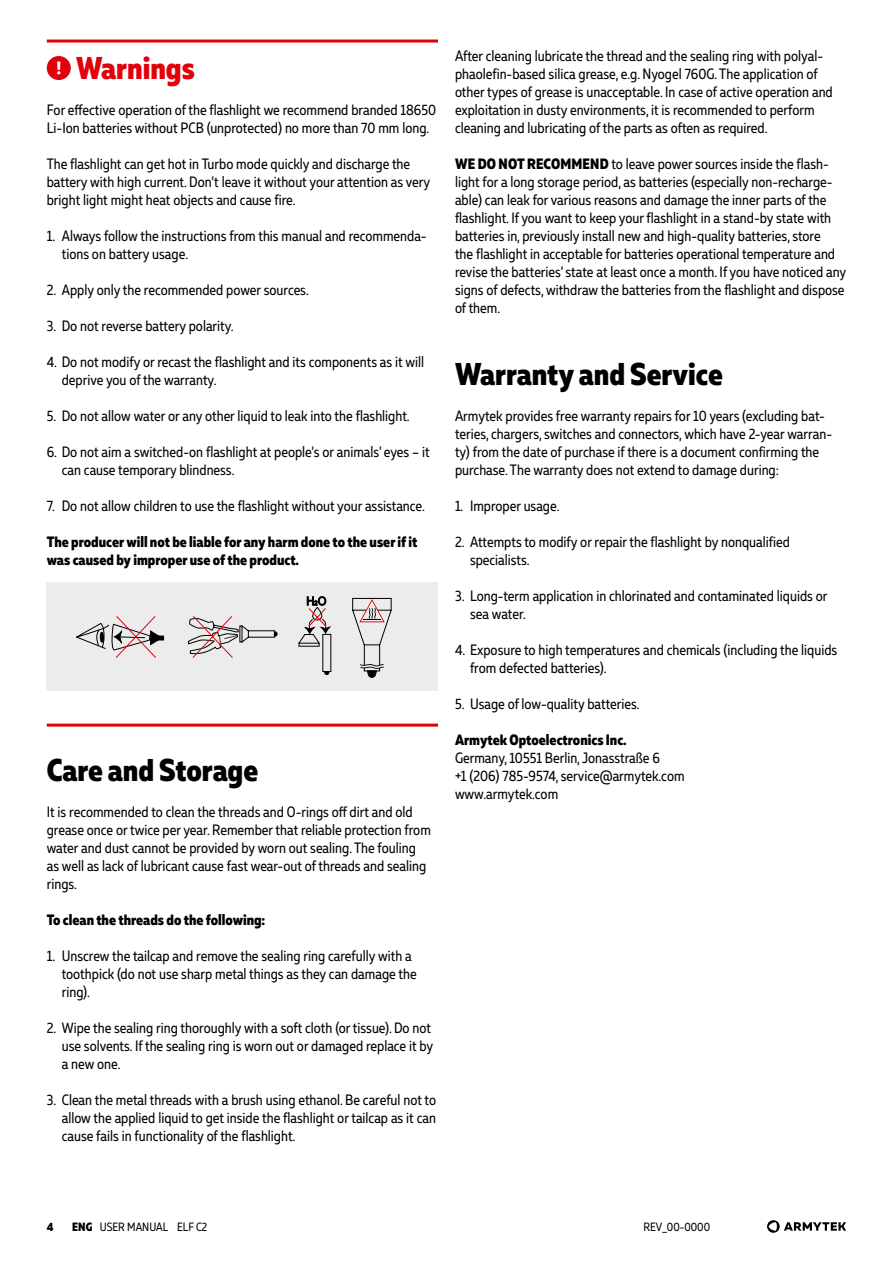
<style>
.page{position:relative;width:893px;height:1263px;background:#fff}
.page>*{position:absolute;margin:0;border:0;box-sizing:border-box;transform-origin:0 0}
.Header_1{font:800 31.5px "Muller Narrow";color:#000}
.Header_1_Icon_Warnin{font:800 31.5px "Muller Narrow";color:#e3000b}
.t1{font:15px/18px "Muller Narrow";color:#000}
.t2{font:800 15px/18px "Muller Narrow";color:#000}
.t3{font:12px "Muller Narrow";color:#000}
.t4{font:800 12px "Muller Narrow";color:#000}
.s1{font-weight:800}
</style>
<div class="page">
<svg style="left:767px;top:1220px;width:13px;height:13px"></svg>
<svg style="left:769px;top:1222px;width:8px;height:9px"></svg>
<svg style="left:784px;top:1222px;width:62px;height:9px"></svg>
<hr style="left:47px;top:40px;width:391px;height:3px;background:#e3000b">
<hr style="left:47px;top:724px;width:391px;height:3px;background:#e3000b">
<div style="left:47px;top:56px;width:24px;height:24px;background:#e3000b;border-radius:50%"></div>
<svg style="left:57px;top:62px;width:3px;height:12px"></svg>
<div style="left:47px;top:583px;width:391px;height:108px;background:#ececec"></div>
<div style="left:154px;top:636px;width:10px;height:4px;border:1px solid #000"></div>
<svg style="left:76px;top:616px;width:87px;height:42px"></svg>
<svg style="left:188px;top:616px;width:89px;height:42px"></svg>
<svg style="left:298px;top:596px;width:34px;height:79px"></svg>
<svg style="left:352px;top:598px;width:40px;height:80px"></svg>
<p class="Header_1_Icon_Warnin" style="left:76px;top:47px;width:120px">Warnings</p>
<p class="t1" style="left:47px;top:100px;width:391px">For effective operation of the flashlight we recommend branded 18650<br>Li-Ion batteries without PCB (unprotected) no more than 70 mm long.</p>
<p class="t1" style="left:47px;top:154px;width:385px">The flashlight can get hot in Turbo mode quickly and discharge the battery with high current. Don’t leave it without your attention as very bright light might heat objects and cause fire.</p>
<p class="t1" style="left:62px;top:226px;width:366px;text-indent:-15px">1. Always follow the instructions from this manual and recommenda&shy;tions on battery usage.</p>
<p class="t1" style="left:47px;top:280px;width:264px">2. Apply only the recommended power sources.</p>
<p class="t1" style="left:47px;top:316px;width:189px">3. Do not reverse battery polarity.</p>
<p class="t1" style="left:62px;top:352px;width:364px;text-indent:-15px">4. Do not modify or recast the flashlight and its components as it will deprive you of the warranty.</p>
<p class="t1" style="left:47px;top:406px;width:365px">5. Do not allow water or any other liquid to leak into the flashlight.</p>
<p class="t1" style="left:62px;top:442px;width:369px;text-indent:-15px">6. Do not aim a switched-on flashlight at people's or animals' eyes – it can cause temporary blindness.</p>
<p class="t1" style="left:47px;top:496px;width:380px">7. Do not allow children to use the flashlight without your assistance.</p>
<p class="t2" style="left:47px;top:532px;width:372px">The producer will not be liable for any harm done to the user if it was caused by improper use of the product.</p>
<p class="Header_1" style="left:47px;top:749px;width:213px">Care and Storage</p>
<p class="t1" style="left:47px;top:802px;width:386px">It is recommended to clean the threads and O-rings off dirt and old grease once or twice per year. Remember that reliable protection from water and dust cannot be provided by worn out sealing. The fouling as well as lack of lubricant cause fast wear-out of threads and sealing rings.</p>
<p class="t2" style="left:47px;top:910px;width:220px">To clean the threads do the following:</p>
<p class="t1" style="left:62px;top:946px;width:356px;text-indent:-15px">1. Unscrew the tailcap and remove the sealing ring carefully with a toothpick (do not use sharp metal things as they can damage the ring).</p>
<p class="t1" style="left:62px;top:1018px;width:373px;text-indent:-15px">2. Wipe the sealing ring thoroughly with a soft cloth (or tissue). Do not use solvents. If the sealing ring is worn out or damaged replace it by a new one.</p>
<p class="t1" style="left:62px;top:1090px;width:376px;text-align:justify;text-indent:-15px">3. Clean the metal threads with a brush using ethanol. Be careful not to allow the applied liquid to get inside the flashlight or tailcap as it can cause fails in functionality of the flashlight.</p>
<p class="t1" style="left:455px;top:46px;width:379px">After cleaning lubricate the thread and the sealing ring with polyal&shy;phaolefin-based silica grease, e.g. Nyogel 760G. The application of other types of grease is unacceptable. In case of active operation and exploitation in dusty environments, it is recommended to perform cleaning and lubricating of the parts as often as required.</p>
<p class="t1" style="left:455px;top:154px;width:393px"><span class="s1">WE DO NOT RECOMMEND</span> to leave power sources inside the flash&shy;light for a long storage period, as batteries (especially non-recharge&shy;able) can leak for various reasons and damage the inner parts of the flashlight. If you want to keep your flashlight in a stand-by state with batteries in, previously install new and high-quality batteries, store<br>the flashlight in acceptable for batteries operational temperature and revise the batteries' state at least once a month. If you have noticed any signs of defects, withdraw the batteries from the flashlight and dispose of them.</p>
<p class="Header_1" style="left:455px;top:353px;width:269px">Warranty and Service</p>
<p class="t1" style="left:455px;top:406px;width:379px">Armytek provides free warranty repairs for 10 years (excluding bat&shy;teries, chargers, switches and connectors, which have 2-year warran&shy;ty) from the date of purchase if there is a document confirming the purchase. The warranty does not extend to damage during:</p>
<p class="t1" style="left:455px;top:496px;width:106px">1. Improper usage.</p>
<p class="t1" style="left:470px;top:532px;width:321px;text-indent:-15px">2. Attempts to modify or repair the flashlight by nonqualified specialists.</p>
<p class="t1" style="left:470px;top:586px;width:359px;text-indent:-15px">3. Long-term application in chlorinated and contaminated liquids or sea water.</p>
<p class="t1" style="left:470px;top:640px;width:369px;text-indent:-15px">4. Exposure to high temperatures and chemicals (including the liquids from defected batteries).</p>
<p class="t1" style="left:455px;top:694px;width:186px">5. Usage of low-quality batteries.</p>
<p class="t1" style="left:455px;top:730px;width:231px"><span class="s1">Armytek Optoelectronics Inc.<br></span>Germany, 10551 Berlin, Jonasstraße 6<br>+1 (206) 785-9574, service@armytek.com www.armytek.com</p>
<p class="t4" style="left:47px;top:1219px;width:8px">4</p>
<p class="t3" style="left:72px;top:1219px;width:136px"><span class="s1">ENG</span> USER MANUAL ELF C2</p>
<p class="t3" style="left:644px;top:1219px;width:68px">REV_00-0000</p>
</div>
